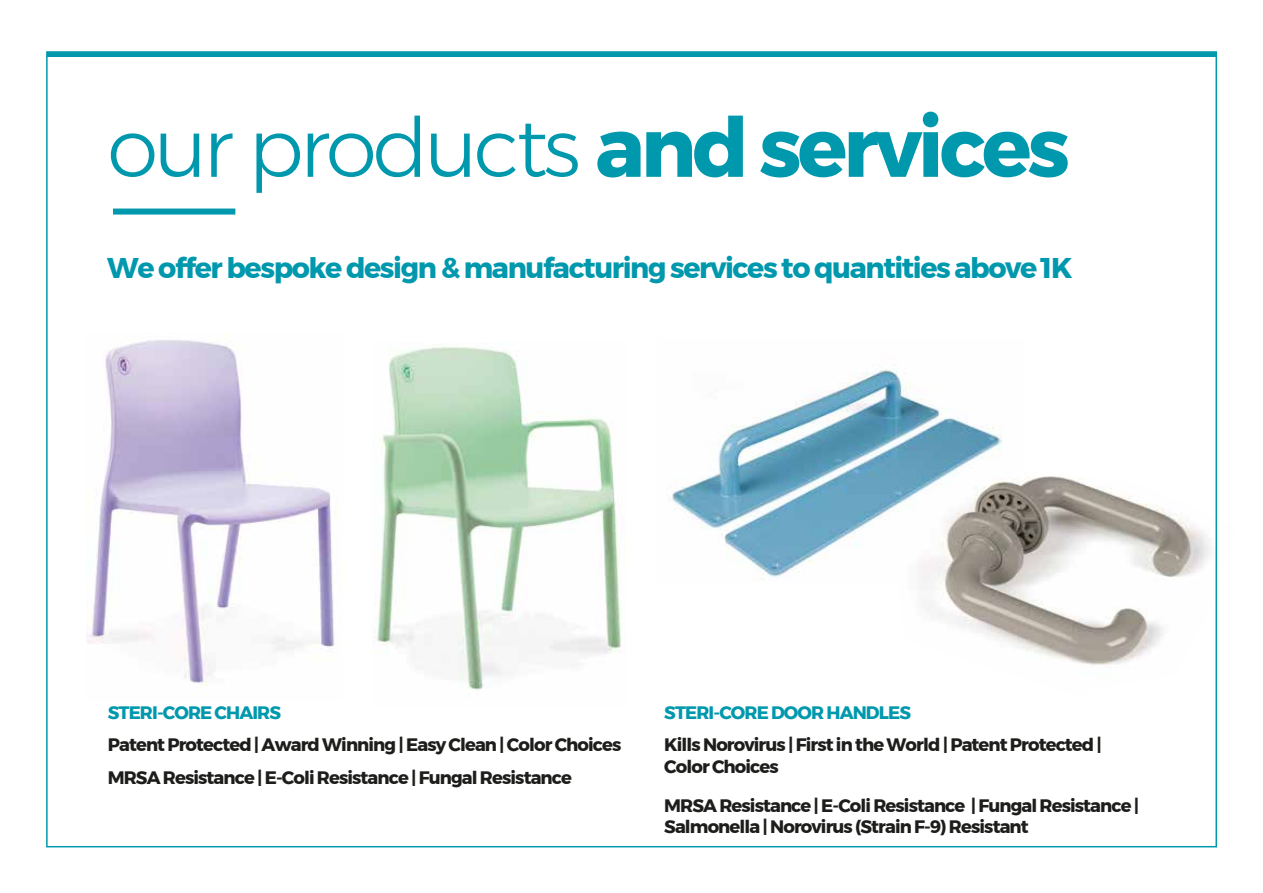
<style>
.page{position:relative;width:1263px;height:893px;background:#fff}
.page>*{position:absolute;margin:0;border:0;box-sizing:border-box;transform-origin:0 0}
.t1{font:300 82.5px "Montserrat";letter-spacing:-.05em;color:#0098ad}
.t2{font:700 28.5px "Montserrat";letter-spacing:-.05em;color:#0098ad}
.t3{font:700 18px/21.6px "Montserrat";letter-spacing:-.05em;color:#1d1d1b}
.t4{font:700 18px "Montserrat";letter-spacing:-.05em;color:#0098ad}
.s1{font-weight:700}
</style>
<div class="page">
<img style="left:672px;top:369px;width:330px;height:211px">
<img style="left:896px;top:470px;width:322px;height:196px">
<div style="left:47px;top:52px;width:1169px;height:5px;background:#0098ad"></div>
<div style="left:113px;top:209px;width:122px;height:6px;background:#0098ad"></div>
<img style="left:86px;top:340px;width:250px;height:355px">
<img style="left:376px;top:346px;width:245px;height:344px">
<h1 class="t1" style="left:107px;top:86px;width:964px">our products <span class="s1">and services</span></h1>
<h2 class="t2" style="left:107px;top:245px;width:967px">We offer bespoke design &amp; manufacturing services to quantities above 1K</h2>
<p class="t4" style="left:108px;top:699px;width:175px">STERI-CORE CHAIRS</p>
<p class="t4" style="left:664px;top:699px;width:248px">STERI-CORE DOOR HANDLES</p>
<p class="t3" style="left:108px;top:734px;width:515px">Patent Protected | Award Winning | Easy Clean | Color Choices</p>
<p class="t3" style="left:108px;top:767px;width:466px">MRSA Resistance | E-Coli Resistance | Fungal Resistance</p>
<p class="t3" style="left:664px;top:734px;width:439px">Kills Norovirus | First in the World | Patent Protected |<br>Color Choices</p>
<p class="t3" style="left:664px;top:794px;width:476px">MRSA Resistance | E-Coli Resistance | Fungal Resistance |<br>Salmonella | Norovirus (Strain F-9) Resistant</p>
</div>
